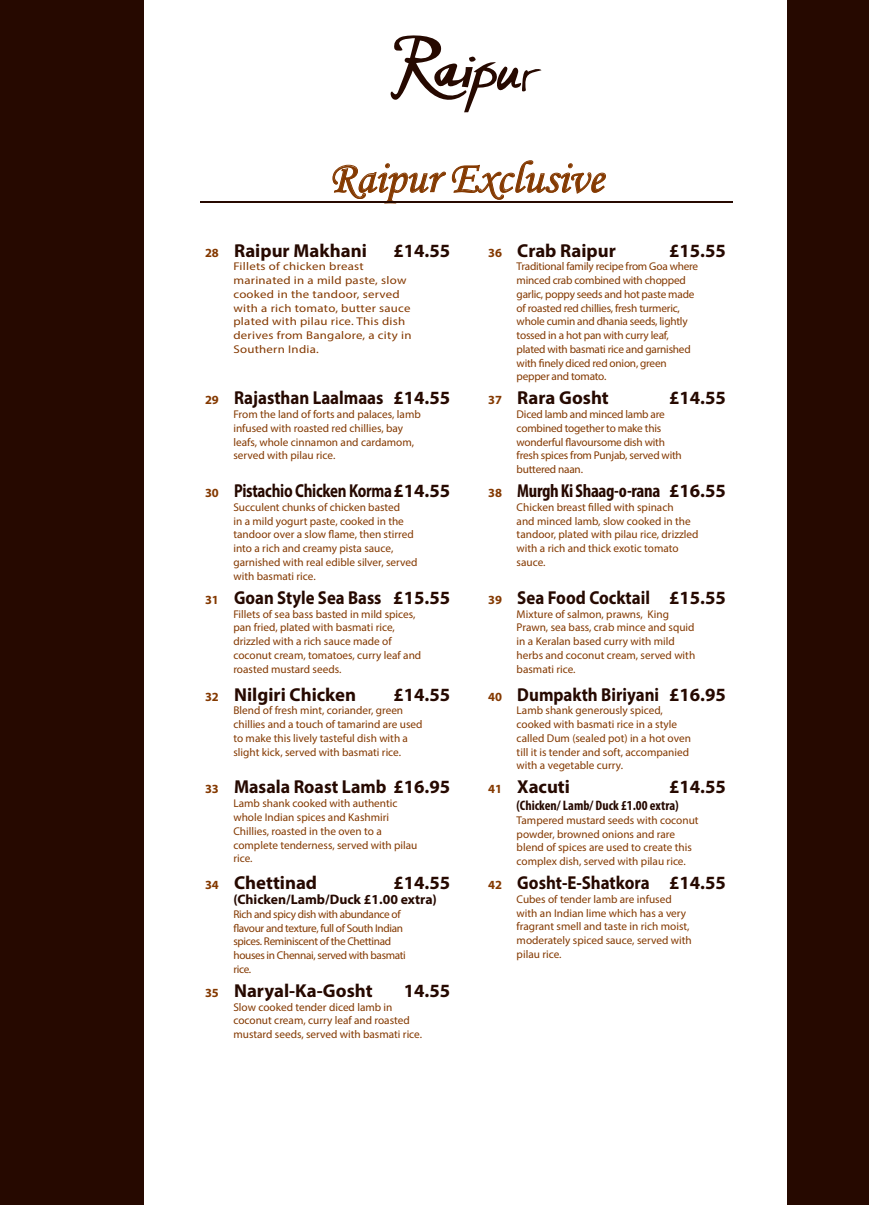
<style>
.page{position:relative;width:869px;height:1205px;background:#fff}
.page>*{position:absolute;margin:0;border:0;box-sizing:border-box;transform-origin:0 0}
.t1{font:45px "Monotype Corsiva";color:#843900}
.t2{font:700 18.75px "Myriad Pro";color:#260900}
.t3{font:700 18.75px "Myriad Pro";color:#260900;scale:.9 1}
.t4{font:700 18.75px "Myriad Pro";letter-spacing:-.02em;color:#260900;scale:.8 1}
.t5{font:700 condensed 18.75px "Myriad Pro";letter-spacing:-.02em;color:#260900}
.t6{font:700 18.75px "Myriad Pro";color:#260900;scale:.89 1}
.t7{font:700 18.75px "Myriad Pro";color:#260900;scale:.95 1}
.t8{font:700 condensed 13.75px "Myriad Pro";color:#260900}
.t9{font:700 13.75px "Myriad Pro";color:#260900}
.t10{font:11.25px/13.8px "Myriad Pro";color:#843900}
.t11{font:11.25px/13.8px "Myriad Pro";letter-spacing:-.02em;color:#843900}
.t12{font:11.25px/13.8px "Myriad Pro";letter-spacing:.02em;color:#843900;scale:1.14 1}
.t13{font:11.25px/13.8px "Myriad Pro";letter-spacing:-.03em;color:#843900}
.s1{font-size:12.5px;color:#843900}
.s2{font-stretch:normal;font-size:12.5px;color:#843900}
.s3{font-stretch:normal}
</style>
<div class="page">
<div style="left:0;top:0;width:144px;height:1205px;background:#260900"></div>
<div style="left:787px;top:0;width:81px;height:1205px;background:#260900"></div>
<svg style="left:390px;top:35px;width:151px;height:78px"></svg>
<svg style="left:332px;top:160px;width:273px;height:41px"></svg>
<hr style="left:200px;top:201px;width:531px;height:2px;background:#260900">
<h1 class="t1" style="left:328px;top:151px;width:276px">Raipur Exclusive</h1>
<h2 class="t2" style="left:205px;top:238px;width:163px"><span class="s1">28</span> Raipur Makhani</h2>
<h2 class="t2" style="left:393px;top:238px;width:58px">£14.55</h2>
<p class="t12" style="left:233px;top:259px;width:158px">Fillets of chicken breast marinated in a mild paste, slow cooked in the tandoor, served with a rich tomato, butter sauce plated with pilau rice. This dish derives from Bangalore, a city in<br>Southern India.</p>
<h2 class="t3" style="left:205px;top:386px;width:274px"><span class="s1">29</span> Rajasthan Laalmaas £14.55</h2>
<p class="t10" style="left:233px;top:407px;width:189px">From the land of forts and palaces, lamb infused with roasted red chillies, bay leafs, whole cinnamon and cardamom, served with pilau rice.</p>
<h2 class="t4" style="left:205px;top:479px;width:308px"><span class="s1">30</span> Pistachio Chicken Korma£14.55</h2>
<p class="t10" style="left:233px;top:500px;width:185px">Succulent chunks of chicken basted<br>in a mild yogurt paste, cooked in the tandoor over a slow flame, then stirred into a rich and creamy pista sauce, garnished with real edible silver, served with basmati rice.</p>
<h2 class="t6" style="left:205px;top:585px;width:277px"><span class="s1">31</span> Goan Style Sea Bass £15.55</h2>
<p class="t10" style="left:233px;top:607px;width:189px">Fillets of sea bass basted in mild spices, pan fried, plated with basmati rice, drizzled with a rich sauce made of coconut cream, tomatoes, curry leaf and roasted mustard seeds.</p>
<h2 class="t2" style="left:205px;top:682px;width:152px"><span class="s1">32</span> Nilgiri Chicken</h2>
<h2 class="t2" style="left:393px;top:682px;width:58px">£14.55</h2>
<p class="t10" style="left:233px;top:703px;width:190px">Blend of fresh mint, coriander, green chillies and a touch of tamarind are used to make this lively tasteful dish with a slight kick, served with basmati rice.</p>
<h2 class="t7" style="left:205px;top:775px;width:259px"><span class="s1">33</span> Masala Roast Lamb £16.95</h2>
<p class="t10" style="left:233px;top:796px;width:185px">Lamb shank cooked with authentic whole Indian spices and Kashmiri<br>Chillies, roasted in the oven to a complete tenderness, served with pilau rice.</p>
<h2 class="t2" style="left:205px;top:870px;width:113px"><span class="s1">34</span> Chettinad</h2>
<h2 class="t2" style="left:393px;top:870px;width:58px">£14.55</h2>
<p class="t9" style="left:233px;top:890px;width:205px">(Chicken/Lamb/Duck £1.00 extra)</p>
<p class="t13" style="left:233px;top:907px;width:174px">Rich and spicy dish with abundance of flavour and texture, full of South Indian spices. Reminiscent of the Chettinad houses in Chennai, served with basmati rice.</p>
<h2 class="t2" style="left:205px;top:978px;width:169px"><span class="s1">35</span> Naryal-Ka-Gosht</h2>
<h2 class="t2" style="left:403px;top:978px;width:48px">14.55</h2>
<p class="t10" style="left:233px;top:1000px;width:190px">Slow cooked tender diced lamb in coconut cream, curry leaf and roasted mustard seeds, served with basmati rice.</p>
<h2 class="t2" style="left:488px;top:238px;width:129px"><span class="s1">36</span> Crab Raipur</h2>
<h2 class="t2" style="left:668px;top:238px;width:58px">£15.55</h2>
<p class="t11" style="left:516px;top:259px;width:183px">Traditional family recipe from Goa where minced crab combined with chopped garlic, poppy seeds and hot paste made of roasted red chillies, fresh turmeric, whole cumin and dhania seeds, lightly tossed in a hot pan with curry leaf, plated with basmati rice and garnished with finely diced red onion, green pepper and tomato.</p>
<h2 class="t2" style="left:488px;top:386px;width:122px"><span class="s1">37</span> Rara Gosht</h2>
<h2 class="t2" style="left:668px;top:386px;width:58px">£14.55</h2>
<p class="t11" style="left:516px;top:407px;width:167px">Diced lamb and minced lamb are combined together to make this wonderful flavoursome dish with fresh spices from Punjab, served with buttered naan.</p>
<h2 class="t5" style="left:488px;top:479px;width:239px"><span class="s2">38</span> Murgh Ki Shaag-o-rana <span class="s3">£16.55</span></h2>
<p class="t10" style="left:516px;top:500px;width:183px">Chicken breast filled with spinach<br>and minced lamb, slow cooked in the tandoor, plated with pilau rice, drizzled with a rich and thick exotic tomato sauce.</p>
<h2 class="t3" style="left:488px;top:585px;width:265px"><span class="s1">39</span> Sea Food Cocktail £15.55</h2>
<p class="t10" style="left:516px;top:607px;width:180px">Mixture of salmon, prawns, King<br>Prawn, sea bass, crab mince and squid in a Keralan based curry with mild herbs and coconut cream, served with basmati rice.</p>
<h2 class="t3" style="left:488px;top:682px;width:265px"><span class="s1">40</span> Dumpakth Biriyani £16.95</h2>
<p class="t10" style="left:516px;top:703px;width:176px">Lamb shank generously spiced, cooked with basmati rice in a style called Dum (sealed pot) in a hot oven till it is tender and soft, accompanied with a vegetable curry.</p>
<h2 class="t2" style="left:488px;top:775px;width:83px"><span class="s1">41</span> Xacuti</h2>
<h2 class="t2" style="left:668px;top:775px;width:58px">£14.55</h2>
<p class="t8" style="left:516px;top:797px;width:163px">(Chicken/ Lamb/ Duck £1.00 extra)</p>
<p class="t10" style="left:516px;top:813px;width:183px">Tampered mustard seeds with coconut powder, browned onions and rare blend of spices are used to create this complex dish, served with pilau rice.</p>
<h2 class="t3" style="left:488px;top:870px;width:265px"><span class="s1">42</span> Gosht-E-Shatkora £14.55</h2>
<p class="t10" style="left:516px;top:892px;width:176px">Cubes of tender lamb are infused with an Indian lime which has a very fragrant smell and taste in rich moist, moderately spiced sauce, served with pilau rice.</p>
</div>
